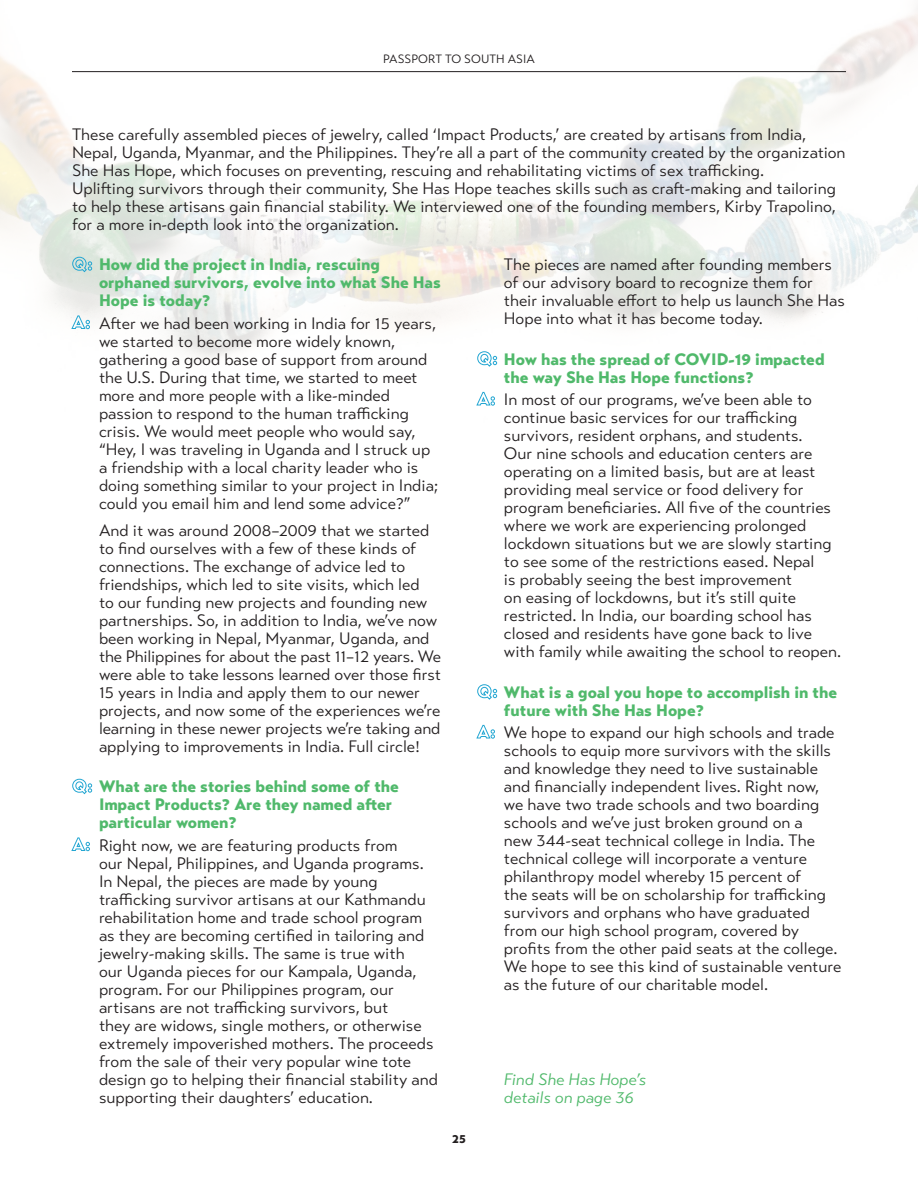
<style>
.page{position:relative;width:918px;height:1188px;background:#fff}
.page>*{position:absolute;margin:0;border:0;box-sizing:border-box;transform-origin:0 0}
.answer{font:16.5px/18px "Transat Text Standard";color:#231f20}
.answer__indent{font:16.5px/18px "Transat Text Standard";color:#231f20}
.body_text{font:16.5px/18px "Transat Text Standard";color:#231f20}
.question{font:900 16.5px/18px "Transat Text";color:#50b96b}
.body_text-2{font:italic 16.5px/18px "Transat Text Standard";color:#50b96b}
.brow{font:12px "Transat Text Standard";color:#231f20}
.t1{font:900 11.25px "Transat Text";color:#231f20}
.s1{font-size:17.85px;color:#23a6d2}
.s2{font-family:"Transat Text";font-weight:900;font-size:17.85px;color:#23a6d2}
</style>
<div class="page">
<img style="left:0;top:8px;width:918px;height:350px">
<hr style="left:72px;top:71px;width:774px;height:1px;background:#231f20">
<p class="brow" style="left:383px;top:51px;width:153px">PASSPORT TO SOUTH ASIA</p>
<p class="body_text" style="left:72px;top:125px;width:775px">These carefully assembled pieces of jewelry, called ‘Impact Products,’ are created by artisans from India, Nepal, Uganda, Myanmar, and the Philippines. They’re all a part of the community created by the organization She Has Hope, which focuses on preventing, rescuing and rehabilitating victims of sex trafficking.<br>Uplifting survivors through their community, She Has Hope teaches skills such as craft-making and tailoring to help these artisans gain financial stability. We interviewed one of the founding members, Kirby Trapolino, for a more in-depth look into the organization.</p>
<p class="question" style="left:99px;top:255px;width:343px;text-indent:-27px"><span class="s1">Q:</span> How did the project in India, rescuing orphaned survivors, evolve into what She Has<br>Hope is today?</p>
<p class="answer" style="left:99px;top:314px;width:341px;text-indent:-27px"><span class="s2">A:</span> After we had been working in India for 15 years, we started to become more widely known, gathering a good base of support from around the U.S. During that time, we started to meet more and more people with a like-minded passion to respond to the human trafficking crisis. We would meet people who would say, “Hey, I was traveling in Uganda and I struck up a friendship with a local charity leader who is doing something similar to your project in India; could you email him and lend some advice?”</p>
<p class="answer__indent" style="left:99px;top:521px;width:344px">And it was around 2008–2009 that we started to find ourselves with a few of these kinds of connections. The exchange of advice led to friendships, which led to site visits, which led<br>to our funding new projects and founding new partnerships. So, in addition to India, we’ve now been working in Nepal, Myanmar, Uganda, and the Philippines for about the past 11–12 years. We were able to take lessons learned over those first 15 years in India and apply them to our newer projects, and now some of the experiences we’re learning in these newer projects we’re taking and applying to improvements in India. Full circle!</p>
<p class="question" style="left:99px;top:777px;width:302px;text-indent:-27px"><span class="s1">Q:</span> What are the stories behind some of the<br>Impact Products? Are they named after particular women?</p>
<p class="answer" style="left:99px;top:836px;width:340px;text-indent:-27px"><span class="s2">A:</span> Right now, we are featuring products from<br>our Nepal, Philippines, and Uganda programs.<br>In Nepal, the pieces are made by young trafficking survivor artisans at our Kathmandu rehabilitation home and trade school program as they are becoming certified in tailoring and jewelry-making skills. The same is true with<br>our Uganda pieces for our Kampala, Uganda, program. For our Philippines program, our artisans are not trafficking survivors, but<br>they are widows, single mothers, or otherwise extremely impoverished mothers. The proceeds from the sale of their very popular wine tote design go to helping their financial stability and supporting their daughters’ education.</p>
<p class="answer__indent" style="left:504px;top:255px;width:343px">The pieces are named after founding members of our advisory board to recognize them for their invaluable effort to help us launch She Has Hope into what it has become today.</p>
<p class="question" style="left:504px;top:350px;width:322px;text-indent:-27px"><span class="s1">Q:</span> How has the spread of COVID-19 impacted the way She Has Hope functions?</p>
<p class="answer" style="left:504px;top:390px;width:339px;text-indent:-27px"><span class="s2">A:</span> In most of our programs, we’ve been able to continue basic services for our trafficking survivors, resident orphans, and students.<br>Our nine schools and education centers are operating on a limited basis, but are at least providing meal service or food delivery for program beneficiaries. All five of the countries where we work are experiencing prolonged lockdown situations but we are slowly starting to see some of the restrictions eased. Nepal<br>is probably seeing the best improvement<br>on easing of lockdowns, but it’s still quite restricted. In India, our boarding school has closed and residents have gone back to live with family while awaiting the school to reopen.</p>
<p class="question" style="left:504px;top:683px;width:335px;text-indent:-27px"><span class="s1">Q:</span> What is a goal you hope to accomplish in the future with She Has Hope?</p>
<p class="answer" style="left:504px;top:723px;width:339px;text-indent:-27px"><span class="s2">A:</span> We hope to expand our high schools and trade schools to equip more survivors with the skills and knowledge they need to live sustainable and financially independent lives. Right now, we have two trade schools and two boarding schools and we’ve just broken ground on a<br>new 344-seat technical college in India. The technical college will incorporate a venture philanthropy model whereby 15 percent of<br>the seats will be on scholarship for trafficking survivors and orphans who have graduated from our high school program, covered by profits from the other paid seats at the college.<br>We hope to see this kind of sustainable venture as the future of our charitable model.</p>
<p class="body_text-2" style="left:504px;top:1070px;width:143px">Find She Has Hope’s details on page 36</p>
<p class="t1" style="left:452px;top:1132px;width:15px">25</p>
</div>
